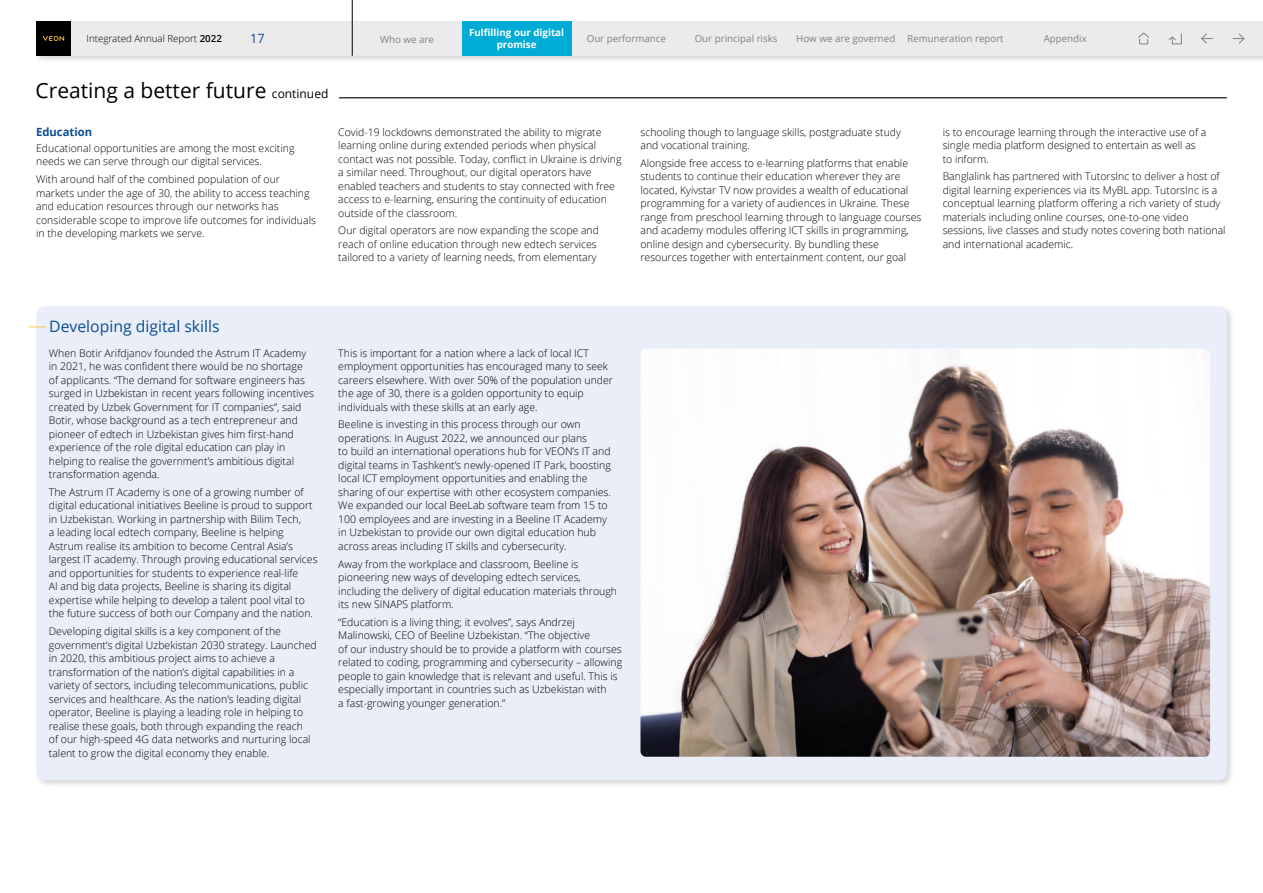
<style>
.page{position:relative;width:1263px;height:893px;background:#fff}
.page>*{position:absolute;margin:0;border:0;box-sizing:border-box;transform-origin:0 0}
.t1{font:21px "Open Sans";color:#000}
.t2{font:15.75px "Open Sans";color:#0b4e94}
.t3{font:12.75px "Open Sans";color:#0b4e94}
.t4{font:700 11.25px "Open Sans";color:#0b4e94}
.t5{font:300 10.5px/13.5px "Open Sans";color:#000}
.t6{font:9.75px "Open Sans";color:#808285}
.t7{font:700 9.75px/11.7px "Open Sans";color:#fff;text-align:center}
.t8{font:300 9.75px "Open Sans";color:#000}
.s1{font-weight:600}
.s2{font-size:12px}
</style>
<div class="page">
<div style="left:35px;top:305px;width:1199px;height:483px;background:#000;opacity:.15"></div>
<div style="left:36px;top:306px;width:1191px;height:474px;background:#eaeef8;border-radius:9px"></div>
<svg style="left:28px;top:326px;width:19px;height:1px"></svg>
<hr style="left:339px;top:97px;width:888px;height:1px;background:#000">
<img style="left:640px;top:349px;width:570px;height:408px">
<div style="left:35px;top:20px;width:1228px;height:43px;background:#000;opacity:.15"></div>
<div style="left:36px;top:21px;width:1227px;height:35px;background:#ebebec"></div>
<div style="left:36px;top:21px;width:35px;height:35px;background:#000"></div>
<svg style="left:42px;top:36px;width:22px;height:5px"></svg>
<div style="left:462px;top:21px;width:109px;height:35px;background:#00acd6"></div>
<hr style="left:352px;top:0;width:1px;height:56px;background:#000">
<svg style="left:1232px;top:33px;width:13px;height:11px"></svg>
<svg style="left:1201px;top:33px;width:12px;height:11px"></svg>
<svg style="left:1138px;top:32px;width:11px;height:13px"></svg>
<svg style="left:1168px;top:33px;width:14px;height:12px"></svg>
<p class="t8" style="left:87px;top:32px;width:137px">Integrated Annual Report <span class="s1">2022</span></p>
<p class="t3" style="left:250px;top:30px;width:16px">17</p>
<p class="t6" style="left:380px;top:32px;width:55px">Who we are</p>
<p class="t7" style="left:469px;top:27px;width:96px">Fulfilling our digital promise</p>
<p class="t6" style="left:587px;top:32px;width:81px">Our performance</p>
<p class="t6" style="left:695px;top:32px;width:84px">Our principal risks</p>
<p class="t6" style="left:796px;top:32px;width:209px">How we are governed Remuneration report</p>
<p class="t6" style="left:1044px;top:32px;width:45px">Appendix</p>
<h1 class="t1" style="left:36px;top:76px;width:294px">Creating a better future <span class="s2">continued</span></h1>
<p class="t4" style="left:36px;top:124px;width:58px">Education</p>
<p class="t5" style="left:36px;top:141px;width:260px">Educational opportunities are among the most exciting needs we can serve through our digital services.</p>
<p class="t5" style="left:36px;top:172px;width:281px">With around half of the combined population of our markets under the age of 30, the ability to access teaching and education resources through our networks has considerable scope to improve life outcomes for individuals in the developing markets we serve.</p>
<p class="t5" style="left:338px;top:125px;width:285px">Covid-19 lockdowns demonstrated the ability to migrate learning online during extended periods when physical contact was not possible. Today, conflict in Ukraine is driving a similar need. Throughout, our digital operators have enabled teachers and students to stay connected with free access to e-learning, ensuring the continuity of education outside of the classroom.</p>
<p class="t5" style="left:338px;top:224px;width:262px">Our digital operators are now expanding the scope and reach of online education through new edtech services tailored to a variety of learning needs, from elementary</p>
<p class="t5" style="left:640px;top:125px;width:262px">schooling though to language skills, postgraduate study and vocational training.</p>
<p class="t5" style="left:640px;top:156px;width:282px">Alongside free access to e-learning platforms that enable students to continue their education wherever they are located, Kyivstar TV now provides a wealth of educational programming for a variety of audiences in Ukraine. These range from preschool learning through to language courses and academy modules offering ICT skills in programming, online design and cybersecurity. By bundling these resources together with entertainment content, our goal</p>
<p class="t5" style="left:943px;top:125px;width:265px">is to encourage learning through the interactive use of a single media platform designed to entertain as well as to inform.</p>
<p class="t5" style="left:943px;top:169px;width:284px">Banglalink has partnered with TutorsInc to deliver a host of digital learning experiences via its MyBL app. TutorsInc is a conceptual learning platform offering a rich variety of study materials including online courses, one-to-one video sessions, live classes and study notes covering both national and international academic.</p>
<h2 class="t2" style="left:49px;top:316px;width:172px">Developing digital skills</h2>
<p class="t5" style="left:49px;top:346px;width:267px">When Botir Arifdjanov founded the Astrum IT Academy in 2021, he was confident there would be no shortage of applicants. “The demand for software engineers has surged in Uzbekistan in recent years following incentives created by Uzbek Government for IT companies”, said Botir, whose background as a tech entrepreneur and pioneer of edtech in Uzbekistan gives him first-hand experience of the role digital education can play in helping to realise the government’s ambitious digital transformation agenda.</p>
<p class="t5" style="left:49px;top:485px;width:270px">The Astrum IT Academy is one of a growing number of digital educational initiatives Beeline is proud to support in Uzbekistan. Working in partnership with Bilim Tech,<br>a leading local edtech company, Beeline is helping Astrum realise its ambition to become Central Asia’s largest IT academy. Through proving educational services and opportunities for students to experience real-life<br>AI and big data projects, Beeline is sharing its digital expertise while helping to develop a talent pool vital to the future success of both our Company and the nation.</p>
<p class="t5" style="left:49px;top:624px;width:269px">Developing digital skills is a key component of the government’s digital Uzbekistan 2030 strategy. Launched in 2020, this ambitious project aims to achieve a transformation of the nation’s digital capabilities in a variety of sectors, including telecommunications, public services and healthcare. As the nation’s leading digital operator, Beeline is playing a leading role in helping to realise these goals, both through expanding the reach<br>of our high-speed 4G data networks and nurturing local talent to grow the digital economy they enable.</p>
<p class="t5" style="left:338px;top:346px;width:276px">This is important for a nation where a lack of local ICT employment opportunities has encouraged many to seek careers elsewhere. With over 50% of the population under the age of 30, there is a golden opportunity to equip individuals with these skills at an early age.</p>
<p class="t5" style="left:338px;top:418px;width:274px">Beeline is investing in this process through our own operations. In August 2022, we announced our plans<br>to build an international operations hub for VEON’s IT and digital teams in Tashkent’s newly-opened IT Park, boosting local ICT employment opportunities and enabling the sharing of our expertise with other ecosystem companies.<br>We expanded our local BeeLab software team from 15 to 100 employees and are investing in a Beeline IT Academy in Uzbekistan to provide our own digital education hub across areas including IT skills and cybersecurity.</p>
<p class="t5" style="left:338px;top:557px;width:280px">Away from the workplace and classroom, Beeline is pioneering new ways of developing edtech services, including the delivery of digital education materials through its new SINAPS platform.</p>
<p class="t5" style="left:338px;top:615px;width:285px">“Education is a living thing; it evolves”, says Andrzej Malinowski, CEO of Beeline Uzbekistan. “The objective<br>of our industry should be to provide a platform with courses related to coding, programming and cybersecurity – allowing people to gain knowledge that is relevant and useful. This is especially important in countries such as Uzbekistan with<br>a fast-growing younger generation.”</p>
</div>
